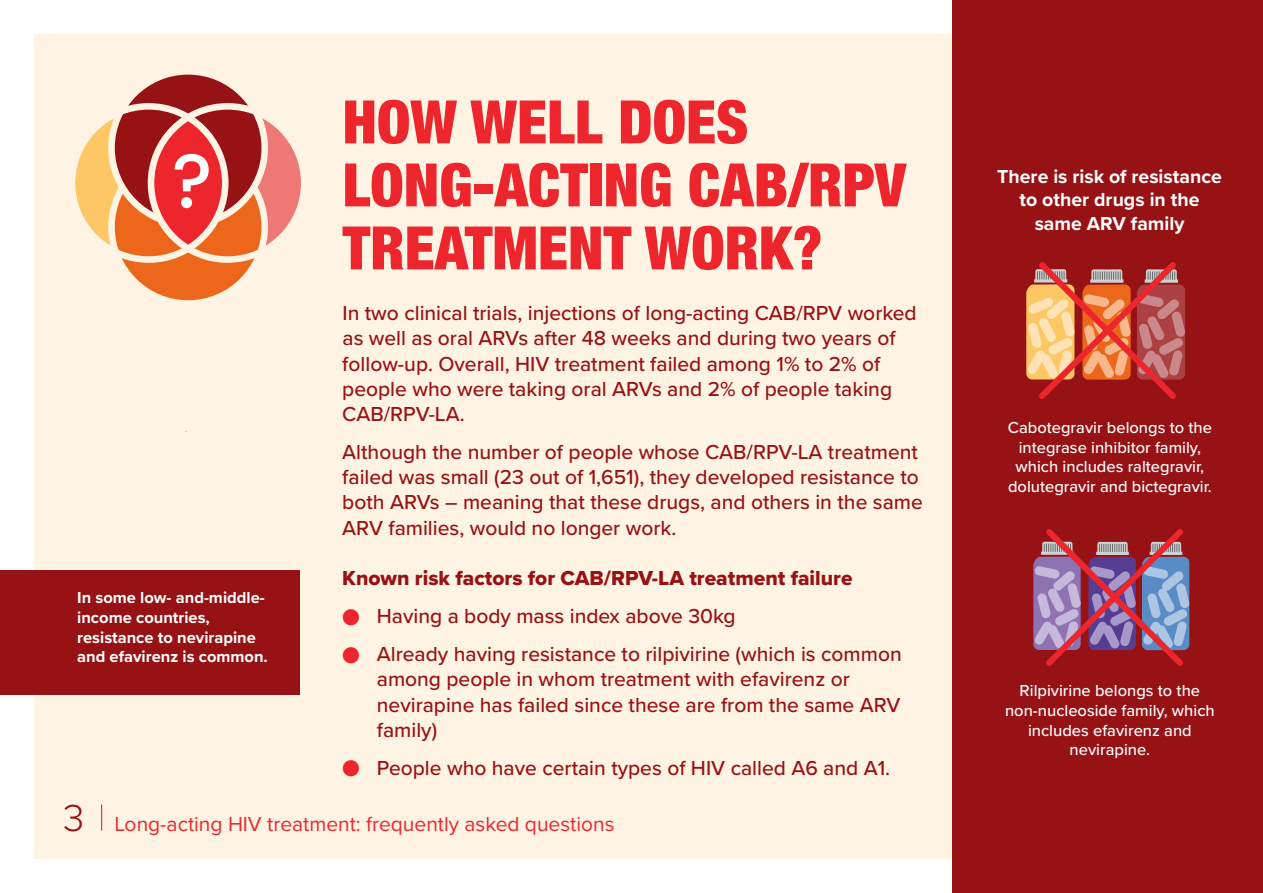
<style>
.page{position:relative;width:1263px;height:893px;background:#fff}
.page>*{position:absolute;margin:0;border:0;box-sizing:border-box;transform-origin:0 0}
.t1{font:900 condensed 60px/63px "Helvetica Neue";color:#ed252d}
.t2{font:500 21px/25.2px "Proxima Nova";color:#971215}
.t3{font:21px "Proxima Nova";color:#ed252d}
.t4{font:21px "Proxima Nova Extrabld";color:#971215}
.t5{font:700 19.5px/23.4px "Proxima Nova";color:#fff;text-align:center}
.t6{font:500 16.5px/19.8px "Proxima Nova";color:#fff;text-align:center}
.t7{font:700 16.5px/19.8px "Proxima Nova";color:#fff}
.s1{color:#ed252d}
.s2{font-weight:300;font-size:39px;color:#971215}
</style>
<div class="page">
<div style="left:34px;top:34px;width:1195px;height:825px;background:#fff4e3"></div>
<svg style="left:101px;top:804px;width:1px;height:26px"></svg>
<svg style="left:257px;top:118px;width:42px;height:128px"></svg>
<svg style="left:77px;top:118px;width:42px;height:127px"></svg>
<div style="left:112px;top:150px;width:153px;height:153px;background:#ec671c;border-radius:50%"></div>
<div style="left:108px;top:147px;width:160px;height:160px;border:7px solid #fff4e3;border-radius:50%"></div>
<div style="left:112px;top:71px;width:153px;height:154px;background:#971215;border-radius:50%"></div>
<div style="left:108px;top:68px;width:160px;height:160px;border:7px solid #fff4e3;border-radius:50%"></div>
<svg style="left:152px;top:117px;width:74px;height:131px;fill:#ed252d"></svg>
<div style="left:69px;top:103px;width:160px;height:160px;border:7px solid #fff4e3;border-radius:50%"></div>
<div style="left:148px;top:103px;width:159px;height:160px;border:7px solid #fff4e3;border-radius:50%"></div>
<svg style="left:175px;top:154px;width:34px;height:54px"></svg>
<div style="left:0;top:570px;width:300px;height:124px;background:#971215"></div>
<div style="left:952px;top:0;width:311px;height:893px;background:#971215"></div>
<svg style="left:1026px;top:262px;width:159px;height:137px"></svg>
<svg style="left:1033px;top:529px;width:157px;height:137px"></svg>
<p class="t7" style="left:77px;top:587px;width:192px">In some low- and-middle&shy;income countries, resistance to nevirapine and efavirenz is common.</p>
<h1 class="t1" style="left:342px;top:87px;width:565px">HOW WELL DOES<br>LONG-ACTING CAB/RPV<br>TREATMENT WORK?</h1>
<p class="t2" style="left:342px;top:300px;width:576px">In two clinical trials, injections of long-acting CAB/RPV worked as well as oral ARVs after 48 weeks and during two years of follow-up. Overall, HIV treatment failed among 1% to 2% of people who were taking oral ARVs and 2% of people taking CAB/RPV-LA.</p>
<p class="t2" style="left:342px;top:439px;width:582px">Although the number of people whose CAB/RPV-LA treatment failed was small (23 out of 1,651), they developed resistance to both ARVs – meaning that these drugs, and others in the same ARV families, would no longer work.</p>
<p class="t4" style="left:342px;top:563px;width:512px">Known risk factors for CAB/RPV-LA treatment failure</p>
<p class="t2" style="left:342px;top:603px;width:395px"><span class="s1">●</span> Having a body mass index above 30kg</p>
<p class="t2" style="left:377px;top:641px;width:526px;text-indent:-34px"><span class="s1">●</span> Already having resistance to rilpivirine (which is common among people in whom treatment with efavirenz or nevirapine has failed since these are from the same ARV family)</p>
<p class="t2" style="left:342px;top:754px;width:549px"><span class="s1">●</span> People who have certain types of HIV called A6 and A1.</p>
<p class="t3" style="left:63px;top:808px;width:553px"><span class="s2">3</span> Long-acting HIV treatment: frequently asked questions</p>
<p class="t5" style="left:997px;top:164px;width:226px">There is risk of resistance to other drugs in the same ARV family</p>
<p class="t6" style="left:1008px;top:417px;width:206px">Cabotegravir belongs to the integrase inhibitor family, which includes raltegravir, dolutegravir and bictegravir.</p>
<p class="t6" style="left:1005px;top:680px;width:211px">Rilpivirine belongs to the non-nucleoside family, which includes efavirenz and nevirapine.</p>
</div>
